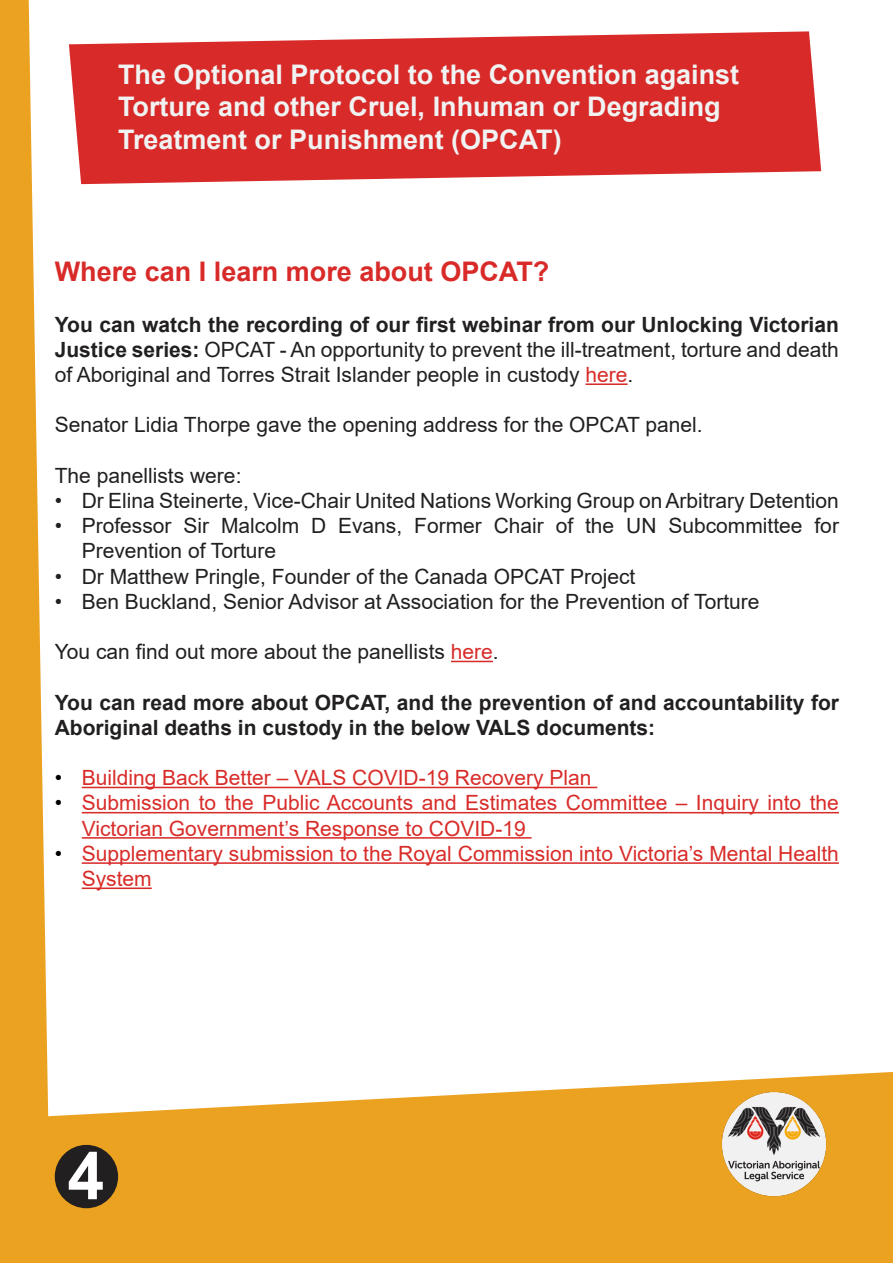
<style>
.page{position:relative;width:893px;height:1263px;background:#fff}
.page>*{position:absolute;margin:0;border:0;box-sizing:border-box;transform-origin:0 0}
.t1{font:700 66px "Arial";color:#fff}
.t2{font:700 27px/32.4px "Arial";color:#f1f3f3}
.t3{font:700 27px "Arial";color:#d82a28}
.t4{font:21px/25.2px "Arial";color:#221f20;text-align:justify}
.t5{font:21px/25.2px "Arial";color:#d82c29}
.t6{font:700 21px/25.2px "Arial";color:#221f20}
.s1{font-weight:700}
.s2{color:#d82c29}
.s3{color:#000}
</style>
<div class="page">
<svg style="left:69px;top:31px;width:752px;height:153px;fill:#d82a28"></svg>
<svg style="left:0;top:0;width:48px;height:1072px;fill:#eca221"></svg>
<svg style="left:0;top:1072px;width:893px;height:191px;fill:#eca221"></svg>
<img style="left:709px;top:1079px;width:130px;height:130px">
<div style="left:55px;top:1145px;width:63px;height:63px;background:#221f20;border-radius:50%"></div>
<hr style="left:586px;top:383px;width:42px;height:2px;background:#d82c29">
<hr style="left:451px;top:661px;width:42px;height:1px;background:#d82c29">
<hr style="left:82px;top:787px;width:515px;height:1px;background:#d82c29">
<hr style="left:82px;top:812px;width:757px;height:1px;background:#d82c29">
<hr style="left:82px;top:837px;width:450px;height:2px;background:#d82c29">
<hr style="left:82px;top:862px;width:757px;height:2px;background:#d82c29">
<hr style="left:82px;top:887px;width:70px;height:2px;background:#d82c29">
<p class="t2" style="left:118px;top:59px;width:623px">The Optional Protocol to the Convention against<br>Torture and other Cruel, Inhuman or Degrading<br>Treatment or Punishment (OPCAT)</p>
<p class="t3" style="left:55px;top:253px;width:496px">Where can I learn more about OPCAT?</p>
<p class="t4" style="left:55px;top:311px;width:786px"><span class="s1">You can watch the recording of our first webinar from our Unlocking Victorian Justice series:</span> OPCAT - An opportunity to prevent the ill-treatment, torture and death of Aboriginal and Torres Strait Islander people in custody <span class="s2">here</span>.</p>
<p class="t4" style="left:55px;top:412px;width:649px">Senator Lidia Thorpe gave the opening address for the OPCAT panel.</p>
<p class="t4" style="left:55px;top:463px;width:188px">The panellists were:</p>
<p class="t4" style="left:55px;top:488px;width:786px">• Dr Elina Steinerte, Vice-Chair United Nations Working Group on Arbitrary Detention</p>
<p class="t4" style="left:82px;top:513px;width:759px;text-indent:-27px">• Professor Sir Malcolm D Evans, Former Chair of the UN Subcommittee for<br>Prevention of Torture</p>
<p class="t4" style="left:55px;top:563px;width:582px">• Dr Matthew Pringle, Founder of the Canada OPCAT Project</p>
<p class="t4" style="left:55px;top:589px;width:706px">• Ben Buckland, Senior Advisor at Association for the Prevention of Torture</p>
<p class="t4" style="left:55px;top:639px;width:446px">You can find out more about the panellists <span class="s2">here</span>.</p>
<p class="t6" style="left:55px;top:690px;width:786px">You can read more about OPCAT, and the prevention of and accountability for<br>Aboriginal deaths in custody in the below VALS documents:</p>
<p class="t5" style="left:55px;top:765px;width:538px"><span class="s3">•</span> Building Back Better – VALS COVID-19 Recovery Plan</p>
<p class="t5" style="left:82px;top:790px;width:759px;text-indent:-27px"><span class="s3">•</span> Submission to the Public Accounts and Estimates Committee – Inquiry into the<br>Victorian Government’s Response to COVID-19</p>
<p class="t5" style="left:82px;top:841px;width:759px;text-indent:-27px"><span class="s3">•</span> Supplementary submission to the Royal Commission into Victoria’s Mental Health<br>System</p>
<p class="t1" style="left:68px;top:1129px;width:38px">4</p>
</div>
